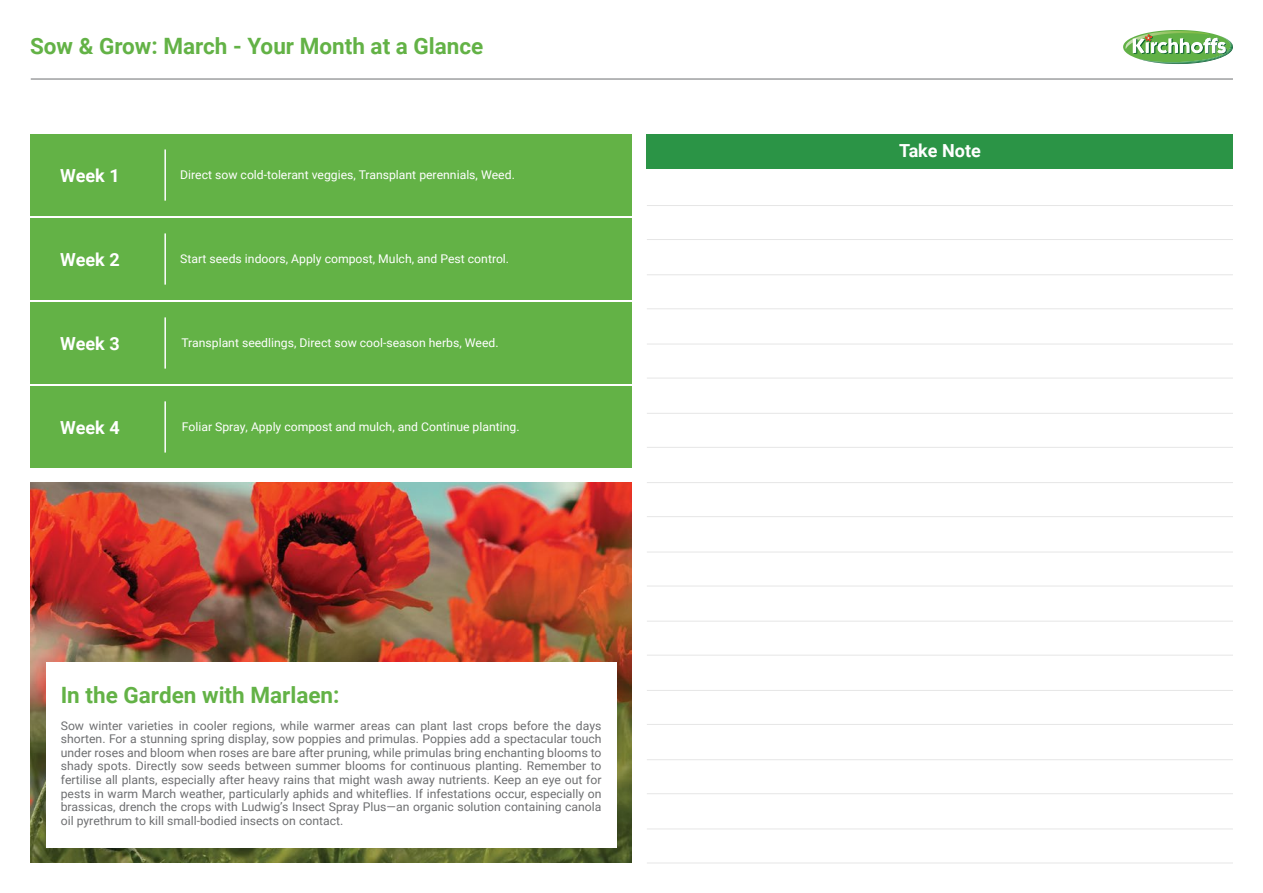
<style>
.page{position:relative;width:1263px;height:893px;background:#fff}
.page>*{position:absolute;margin:0;border:0;box-sizing:border-box;transform-origin:0 0}
.t1{font:700 22.5px "Roboto";color:#63b246}
.t2{font:700 18px "Roboto";color:#fff}
.t3{font:12px/13.5px "Roboto";color:#6e6f71;text-align:justify}
.t4{font:12px "Roboto";color:#fff}
</style>
<div class="page">
<svg style="left:1123px;top:30px;width:110px;height:34px"></svg>
<hr style="left:31px;top:79px;width:1202px;height:1px;background:#6e6f71">
<img style="left:30px;top:483px;width:602px;height:380px">
<div style="left:46px;top:663px;width:570px;height:185px;background:#fff"></div>
<div style="left:30px;top:134px;width:602px;height:82px;background:#63b246"></div>
<hr style="left:164px;top:149px;width:2px;height:52px;background:#fff">
<div style="left:30px;top:386px;width:602px;height:82px;background:#63b246"></div>
<hr style="left:164px;top:401px;width:2px;height:52px;background:#fff">
<div style="left:30px;top:218px;width:602px;height:82px;background:#63b246"></div>
<hr style="left:164px;top:233px;width:2px;height:52px;background:#fff">
<div style="left:30px;top:302px;width:602px;height:82px;background:#63b246"></div>
<hr style="left:164px;top:317px;width:2px;height:52px;background:#fff">
<hr style="left:647px;top:239px;width:586px;height:1px;background:#e6e6e6">
<hr style="left:647px;top:205px;width:586px;height:1px;background:#e6e6e6">
<hr style="left:647px;top:308px;width:586px;height:1px;background:#e6e6e6">
<hr style="left:647px;top:274px;width:586px;height:1px;background:#e6e6e6">
<hr style="left:647px;top:378px;width:586px;height:1px;background:#e6e6e6">
<hr style="left:647px;top:344px;width:586px;height:1px;background:#e6e6e6">
<hr style="left:647px;top:447px;width:586px;height:1px;background:#e6e6e6">
<hr style="left:647px;top:413px;width:586px;height:1px;background:#e6e6e6">
<hr style="left:647px;top:516px;width:586px;height:1px;background:#e6e6e6">
<hr style="left:647px;top:482px;width:586px;height:1px;background:#e6e6e6">
<hr style="left:647px;top:655px;width:586px;height:1px;background:#e6e6e6">
<hr style="left:647px;top:621px;width:586px;height:1px;background:#e6e6e6">
<hr style="left:647px;top:724px;width:586px;height:1px;background:#e6e6e6">
<hr style="left:647px;top:690px;width:586px;height:1px;background:#e6e6e6">
<hr style="left:647px;top:793px;width:586px;height:1px;background:#e6e6e6">
<hr style="left:647px;top:759px;width:586px;height:1px;background:#e6e6e6">
<hr style="left:647px;top:863px;width:586px;height:1px;background:#e6e6e6">
<hr style="left:647px;top:829px;width:586px;height:1px;background:#e6e6e6">
<hr style="left:647px;top:586px;width:586px;height:1px;background:#e6e6e6">
<hr style="left:647px;top:552px;width:586px;height:1px;background:#e6e6e6">
<div style="left:647px;top:134px;width:586px;height:34px;background:#2b9446"></div>
<h1 class="t1" style="left:30px;top:30px;width:455px">Sow &amp; Grow: March - Your Month at a Glance</h1>
<h2 class="t2" style="left:60px;top:163px;width:61px">Week 1</h2>
<p class="t4" style="left:180px;top:166px;width:336px">Direct sow cold-tolerant veggies, Transplant perennials, Weed.</p>
<h2 class="t2" style="left:60px;top:247px;width:61px">Week 2</h2>
<p class="t4" style="left:180px;top:250px;width:330px">Start seeds indoors, Apply compost, Mulch, and Pest control.</p>
<h2 class="t2" style="left:60px;top:331px;width:61px">Week 3</h2>
<p class="t4" style="left:181px;top:334px;width:319px">Transplant seedlings, Direct sow cool-season herbs, Weed.</p>
<h2 class="t2" style="left:60px;top:414px;width:61px">Week 4</h2>
<p class="t4" style="left:182px;top:418px;width:339px">Foliar Spray, Apply compost and mulch, and Continue planting.</p>
<h1 class="t1" style="left:61px;top:679px;width:280px">In the Garden with Marlaen:</h1>
<p class="t3" style="left:61px;top:718px;width:542px">Sow winter varieties in cooler regions, while warmer areas can plant last crops before the days shorten. For a stunning spring display, sow poppies and primulas. Poppies add a spectacular touch under roses and bloom when roses are bare after pruning, while primulas bring enchanting blooms to shady spots. Directly sow seeds between summer blooms for continuous planting. Remember to fertilise all plants, especially after heavy rains that might wash away nutrients. Keep an eye out for pests in warm March weather, particularly aphids and whiteflies. If infestations occur, especially on brassicas, drench the crops with Ludwig’s Insect Spray Plus—an organic solution containing canola oil pyrethrum to kill small-bodied insects on contact.</p>
<h2 class="t2" style="left:899px;top:138px;width:83px">Take Note</h2>
</div>
